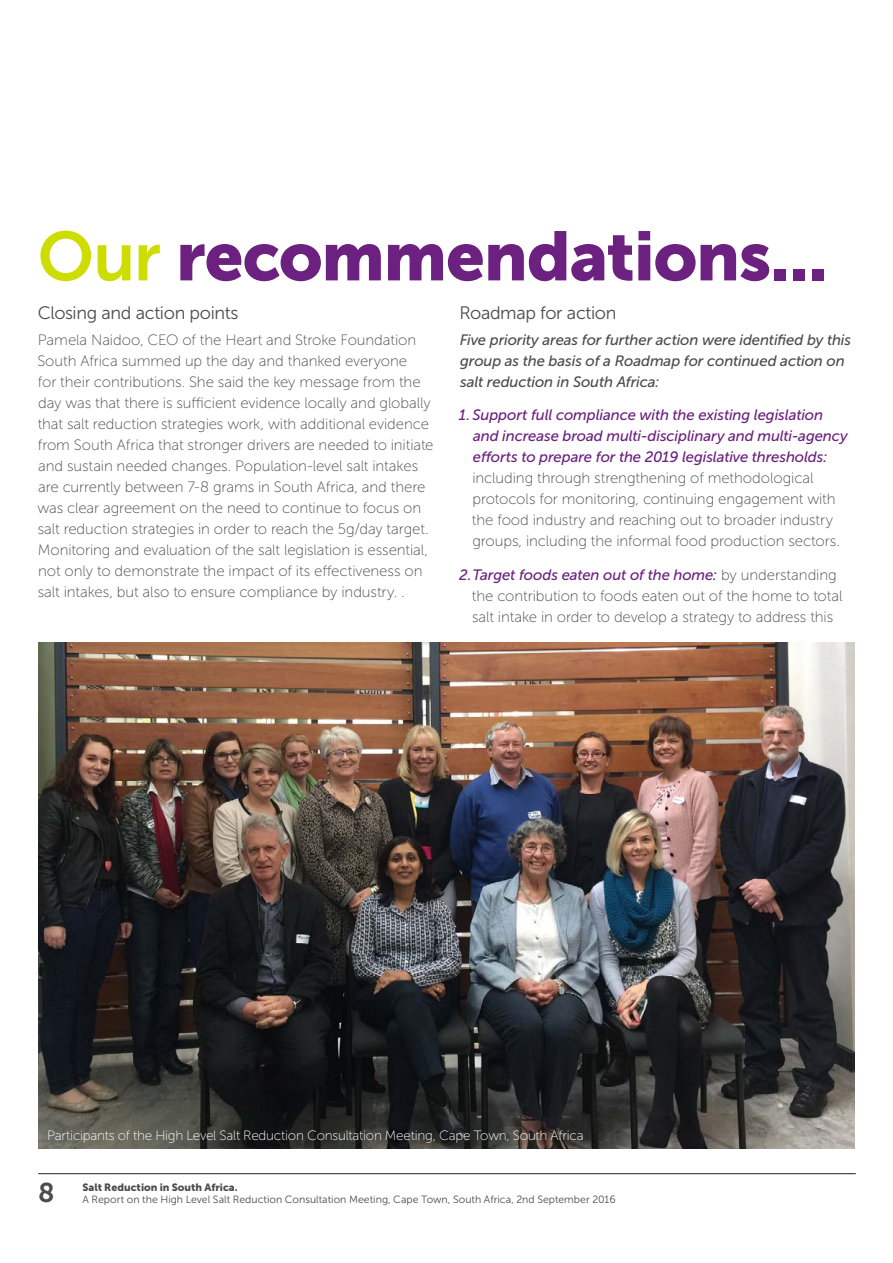
<style>
.page{position:relative;width:893px;height:1263px;background:#fff}
.page>*{position:absolute;margin:0;border:0;box-sizing:border-box;transform-origin:0 0}
.t1{font:69px "Museo Sans 900";letter-spacing:-.015em;color:#6c207f}
.t2{font:27px "Museo Sans 700";color:#4c4c4e}
.t3{font:18px "Museo Sans 300";letter-spacing:-.02em;color:#4c4c4e}
.t4{font:15px/21px "Museo Sans 100";letter-spacing:-.01em;color:#4c4c4e}
.t5{font:italic 15px/21px "Museo Sans 500";letter-spacing:-.01em;color:#6c207f}
.t6{font:italic 15px/21px "Museo Sans 500";letter-spacing:-.01em;color:#4c4c4e}
.t7{font:13.5px "Museo Sans 100";letter-spacing:-.015em;color:#fff}
.t8{font:10.5px "Museo Sans 300";letter-spacing:.005em;color:#4c4c4e}
.t9{font:10.5px "Museo Sans 900";letter-spacing:.005em;color:#4c4c4e}
.s1{font-family:"Museo Sans 700";color:#cedd00}
.s2{font-family:"Museo Sans 100";font-style:normal;color:#4c4c4e}
</style>
<div class="page">
<img style="left:38px;top:642px;width:817px;height:506px">
<hr style="left:38px;top:1173px;width:818px;height:1px;background:#231f20">
<h1 class="t1" style="left:38px;top:231px;width:792px"><span class="s1">Our</span> recommendations...</h1>
<p class="t3" style="left:38px;top:307px;width:202px">Closing and action points</p>
<p class="t4" style="left:37px;top:331px;width:398px">Pamela Naidoo, CEO of the Heart and Stroke Foundation South Africa summed up the day and thanked everyone<br>for their contributions. She said the key message from the day was that there is sufficient evidence locally and globally that salt reduction strategies work, with additional evidence from South Africa that stronger drivers are needed to initiate and sustain needed changes. Population-level salt intakes are currently between 7-8 grams in South Africa, and there was clear agreement on the need to continue to focus on salt reduction strategies in order to reach the 5g/day target.<br>Monitoring and evaluation of the salt legislation is essential, not only to demonstrate the impact of its effectiveness on salt intakes, but also to ensure compliance by industry. .</p>
<p class="t3" style="left:459px;top:307px;width:159px">Roadmap for action</p>
<p class="t6" style="left:460px;top:331px;width:393px">Five priority areas for further action were identified by this group as the basis of a Roadmap for continued action on salt reduction in South Africa:</p>
<p class="t5" style="left:473px;top:406px;width:376px;text-indent:-14px">1. Support full compliance with the existing legislation and increase broad multi-disciplinary and multi-agency efforts to prepare for the 2019 legislative thresholds:</p>
<p class="t4" style="left:472px;top:469px;width:369px">including through strengthening of methodological protocols for monitoring, continuing engagement with the food industry and reaching out to broader industry groups, including the informal food production sectors.</p>
<p class="t5" style="left:459px;top:566px;width:379px">2. Target foods eaten out of the home: <span class="s2">by understanding</span></p>
<p class="t4" style="left:472px;top:587px;width:372px">the contribution to foods eaten out of the home to total salt intake in order to develop a strategy to address this</p>
<p class="t7" style="left:47px;top:1131px;width:538px">Participants of the High Level Salt Reduction Consultation Meeting, Cape Town, South Africa</p>
<h2 class="t2" style="left:38px;top:1183px;width:18px">8</h2>
<p class="t9" style="left:82px;top:1183px;width:157px">Salt Reduction in South Africa.</p>
<p class="t8" style="left:82px;top:1195px;width:535px">A Report on the High Level Salt Reduction Consultation Meeting, Cape Town, South Africa, 2nd September 2016</p>
</div>
